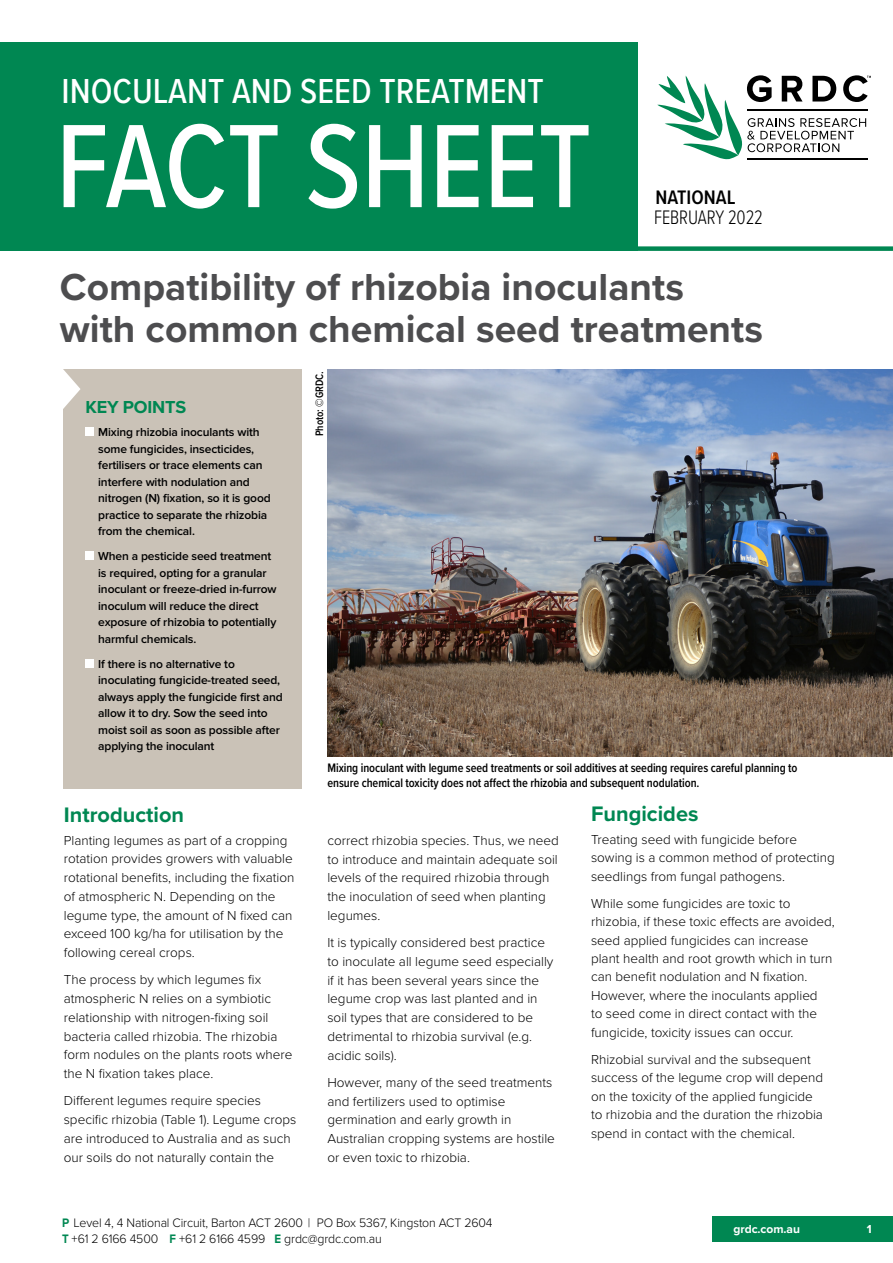
<style>
.page{position:relative;width:893px;height:1263px;background:#fff}
.page>*{position:absolute;margin:0;border:0;box-sizing:border-box;transform-origin:0 0}
.t1{font:500 123px "Proxima Nova Cond";color:#fff;scale:.95 1}
.t2{font:700 39px/42px "Proxima Nova";color:#4d4d4f}
.t3{font:500 36px "Proxima Nova Cond";color:#fff}
.t4{font:700 21.75px "Proxima Nova";color:#008752}
.t5{font:300 20.25px "Proxima Nova Cond";letter-spacing:-.005em;color:#000;scale:.9 1}
.t6{font:600 20.25px "Proxima Nova Cond";color:#000}
.t7{font:700 18px "Proxima Nova";letter-spacing:-.01em;color:#008752}
.t8{font:300 13.5px/18.8px "Proxima Nova";color:#000}
.t9{font:600 12.75px/15px "Proxima Nova Cond";letter-spacing:-.005em;color:#000;scale:.96 1}
.t10{font:300 12.75px/16px "Proxima Nova";letter-spacing:-.01em;color:#000}
.t11{font:600 12px/16.5px "Proxima Nova";letter-spacing:-.01em;color:#000}
.t12{font:700 12px "Proxima Nova";letter-spacing:-.005em;color:#fff}
.t13{font:600 11.25px "Proxima Nova Cond";letter-spacing:-.005em;color:#000}
.s1{font-weight:700;color:#008752}
</style>
<div class="page">
<div style="left:64px;top:369px;width:238px;height:420px;background:#cac2b7"></div>
<svg style="left:63px;top:369px;width:18px;height:44px"></svg>
<div style="left:85px;top:428px;width:9px;height:8px;background:#fff"></div>
<div style="left:85px;top:552px;width:9px;height:8px;background:#fff"></div>
<div style="left:85px;top:659px;width:9px;height:9px;background:#fff"></div>
<img style="left:327px;top:369px;width:566px;height:388px">
<div style="left:712px;top:1216px;width:181px;height:26px;background:#008752"></div>
<div style="left:0;top:43px;width:637px;height:208px;background:#008752"></div>
<div style="left:621px;top:246px;width:272px;height:5px;background:#008752"></div>
<svg style="left:657px;top:75px;width:214px;height:85px"></svg>
<h3 class="t3" style="left:62px;top:65px;width:484px">INOCULANT AND SEED TREATMENT</h3>
<h1 class="t1" style="left:56px;top:76px;width:565px">FACT SHEET</h1>
<h3 class="t6" style="left:655px;top:182px;width:82px">NATIONAL</h3>
<h3 class="t5" style="left:654px;top:205px;width:122px">FEBRUARY 2022</h3>
<h2 class="t2" style="left:60px;top:265px;width:705px">Compatibility of rhizobia inoculants with common chemical seed treatments</h2>
<h3 class="t7" style="left:85px;top:393px;width:102px">KEY POINTS</h3>
<p class="t11" style="left:98px;top:424px;width:174px">Mixing rhizobia inoculants with some fungicides, insecticides, fertilisers or trace elements can interfere with nodulation and nitrogen (N) fixation, so it is good practice to separate the rhizobia from the chemical.</p>
<p class="t11" style="left:98px;top:548px;width:180px">When a pesticide seed treatment is required, opting for a granular inoculant or freeze-dried in-furrow inoculum will reduce the direct exposure of rhizobia to potentially harmful chemicals.</p>
<p class="t11" style="left:98px;top:656px;width:186px">If there is no alternative to inoculating fungicide-treated seed, always apply the fungicide first and allow it to dry. Sow the seed into moist soil as soon as possible after applying the inoculant</p>
<h3 class="t4" style="left:64px;top:798px;width:122px">Introduction</h3>
<p class="t8" style="left:64px;top:830px;width:232px">Planting legumes as part of a cropping rotation provides growers with valuable rotational benefits, including the fixation of atmospheric N. Depending on the legume type, the amount of N fixed can exceed 100 kg/ha for utilisation by the following cereal crops.</p>
<p class="t8" style="left:64px;top:970px;width:230px">The process by which legumes fix atmospheric N relies on a symbiotic relationship with nitrogen-fixing soil bacteria called rhizobia. The rhizobia form nodules on the plants roots where the N fixation takes place.</p>
<p class="t8" style="left:64px;top:1091px;width:234px">Different legumes require species specific rhizobia (Table 1). Legume crops are introduced to Australia and as such our soils do not naturally contain the</p>
<p class="t13" style="left:311px;top:436px;width:67px;rotate:-90deg">Photo: ©GRDC.</p>
<p class="t9" style="left:327px;top:760px;width:491px">Mixing inoculant with legume seed treatments or soil additives at seeding requires careful planning to ensure chemical toxicity does not affect the rhizobia and subsequent nodulation.</p>
<h3 class="t4" style="left:591px;top:797px;width:109px">Fungicides</h3>
<p class="t8" style="left:591px;top:829px;width:245px">Treating seed with fungicide before sowing is a common method of protecting seedlings from fungal pathogens.</p>
<p class="t8" style="left:591px;top:893px;width:245px">While some fungicides are toxic to rhizobia, if these toxic effects are avoided, seed applied fungicides can increase plant health and root growth which in turn can benefit nodulation and N fixation.<br>However, where the inoculants applied<br>to seed come in direct contact with the fungicide, toxicity issues can occur.</p>
<p class="t8" style="left:591px;top:1049px;width:234px">Rhizobial survival and the subsequent success of the legume crop will depend on the toxicity of the applied fungicide to rhizobia and the duration the rhizobia spend in contact with the chemical.</p>
<p class="t8" style="left:327px;top:830px;width:233px">correct rhizobia species. Thus, we need to introduce and maintain adequate soil levels of the required rhizobia through the inoculation of seed when planting legumes.</p>
<p class="t8" style="left:327px;top:932px;width:227px">It is typically considered best practice to inoculate all legume seed especially if it has been several years since the legume crop was last planted and in soil types that are considered to be detrimental to rhizobia survival (e.g. acidic soils).</p>
<p class="t8" style="left:327px;top:1072px;width:229px">However, many of the seed treatments and fertilizers used to optimise germination and early growth in Australian cropping systems are hostile or even toxic to rhizobia.</p>
<p class="t10" style="left:62px;top:1213px;width:432px"><span class="s1">P</span> Level 4, 4 National Circuit, Barton ACT 2600 | PO Box 5367, Kingston ACT 2604<br><span class="s1">T</span> +61 2 6166 4500 <span class="s1">F</span> +61 2 6166 4599 <span class="s1">E</span> grdc@grdc.com.au</p>
<p class="t12" style="left:733px;top:1220px;width:68px">grdc.com.au</p>
<p class="t12" style="left:867px;top:1220px;width:6px">1</p>
</div>
